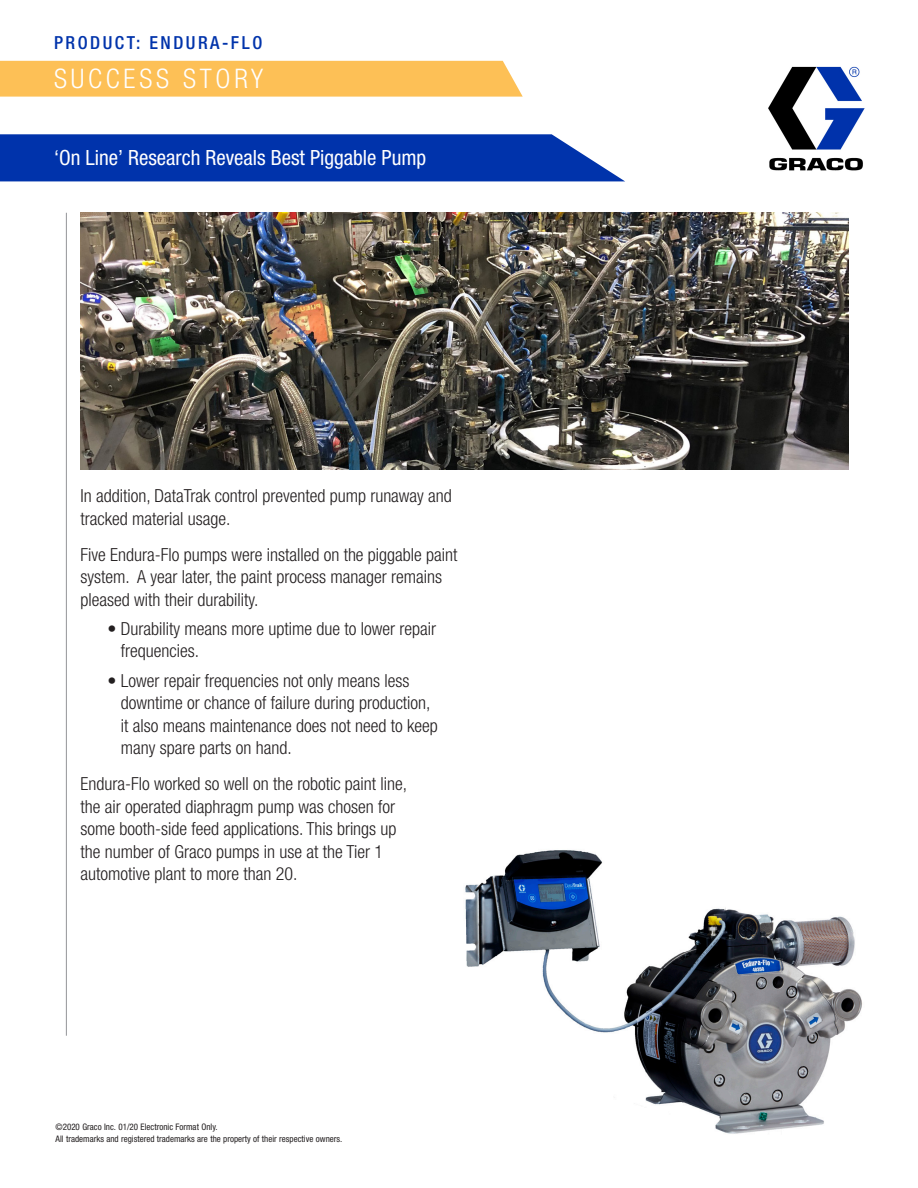
<style>
.page{position:relative;width:918px;height:1188px;background:#fff}
.page>*{position:absolute;margin:0;border:0;box-sizing:border-box;transform-origin:0 0}
.Descriptor_1{font:300 condensed 27px "Helvetica Neue LT Std";letter-spacing:.14em;color:#fff}
.Headline_Format{font:condensed 21px "Helvetica Neue LT Std";color:#fff}
.Body_copy_White_Pape{font:300 condensed 18px/22.5px "Helvetica Neue LT Std";color:#231f20}
.Headline_Format-2{font:500 condensed 18px "Helvetica Neue LT Std";letter-spacing:.14em;color:#0033ab}
.t1{font:condensed 9px "Helvetica Neue LT Std";color:#231f20}
</style>
<div class="page">
<svg style="left:0;top:134px;width:625px;height:47px;background:#1040b0"></svg>
<hr style="left:66px;top:213px;width:1px;height:823px;background:#939598">
<div style="left:0;top:61px;width:523px;height:36px;background:#fdc056"></div>
<img style="left:768px;top:66px;width:97px;height:105px">
<img style="left:465px;top:850px;width:397px;height:284px">
<img style="left:81px;top:213px;width:768px;height:256px">
<p class="Headline_Format-2" style="left:54px;top:32px;width:210px">PRODUCT: ENDURA-FLO</p>
<p class="Descriptor_1" style="left:54px;top:63px;width:211px">SUCCESS STORY</p>
<p class="Headline_Format" style="left:54px;top:146px;width:374px">‘On Line’ Research Reveals Best Piggable Pump</p>
<p class="Body_copy_White_Pape" style="left:81px;top:484px;width:373px">In addition, DataTrak control prevented pump runaway and tracked material usage.</p>
<p class="Body_copy_White_Pape" style="left:81px;top:543px;width:378px">Five Endura-Flo pumps were installed on the piggable paint system. A year later, the paint process manager remains pleased with their durability.</p>
<p class="Body_copy_White_Pape" style="left:121px;top:617px;width:317px;text-indent:-13px">• Durability means more uptime due to lower repair frequencies.</p>
<p class="Body_copy_White_Pape" style="left:121px;top:669px;width:318px;text-indent:-13px">• Lower repair frequencies not only means less downtime or chance of failure during production, it also means maintenance does not need to keep many spare parts on hand.</p>
<p class="Body_copy_White_Pape" style="left:81px;top:772px;width:328px">Endura-Flo worked so well on the robotic paint line, the air operated diaphragm pump was chosen for some booth-side feed applications. This brings up the number of Graco pumps in use at the Tier 1 automotive plant to more than 20.</p>
<p class="t1" style="left:56px;top:1121px;width:164px">©2020 Graco Inc. 01/20 Electronic Format Only.</p>
<p class="t1" style="left:56px;top:1133px;width:288px">All trademarks and registered trademarks are the property of their respective owners.</p>
</div>
